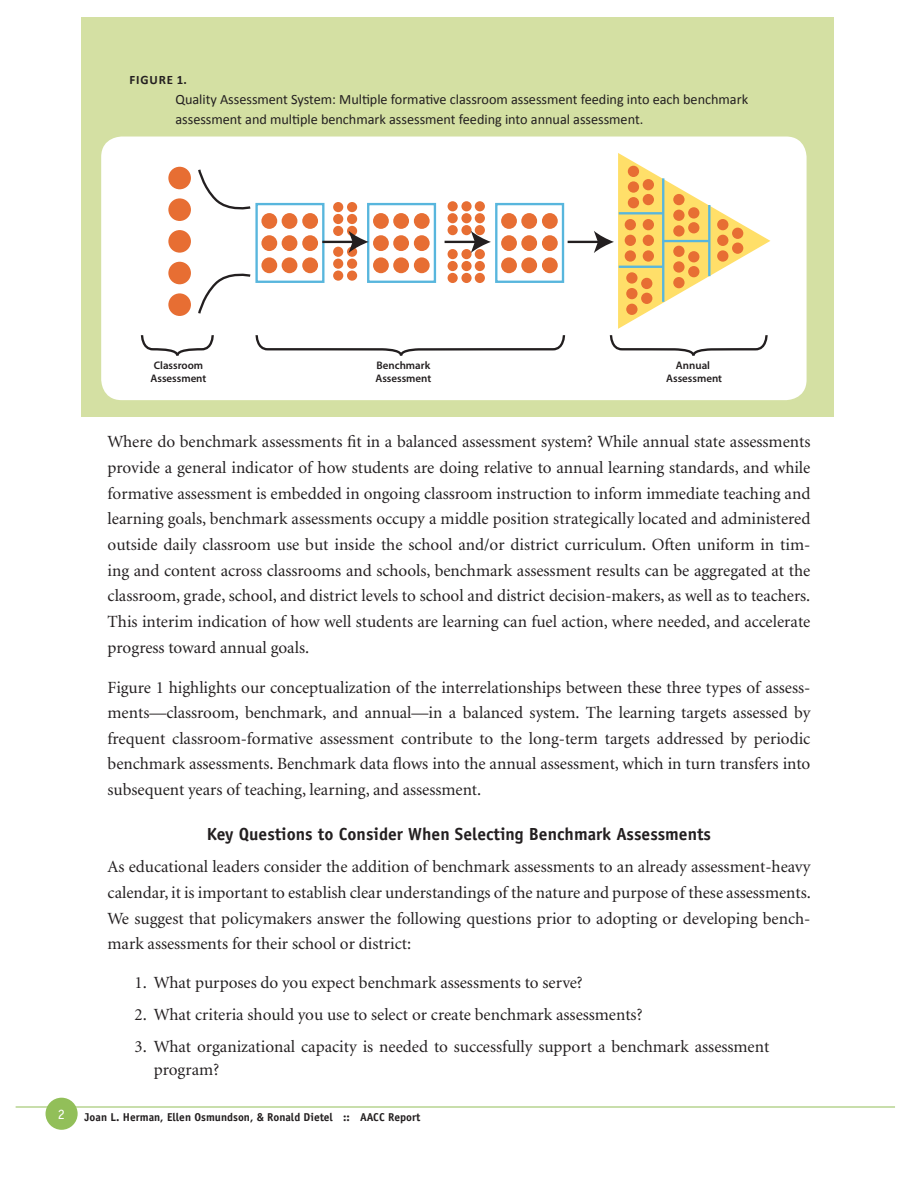
<style>
.page{position:relative;width:918px;height:1188px;background:#fff}
.page>*{position:absolute;margin:0;border:0;box-sizing:border-box;transform-origin:0 0}
.t1{font:700 17.55px "Officina Sans";color:#231f20}
.t2{font:17.1px/25.7px "Minion";color:#231f20;text-align:justify}
.t3{font:14.25px/20px "Calibri";color:#231f20}
.t4{font:14.25px "Officina Sans";color:#fff}
.t5{font:700 12.9px "Calibri";letter-spacing:.065em;color:#231f20}
.t6{font:700 11.4px "Officina Sans";color:#231f20}
.t7{font:600 10.95px/13.2px "Myriad Pro";color:#221e1f}
</style>
<div class="page">
<div style="left:46px;top:1098px;width:32px;height:32px;background:#92bf59;border-radius:50%"></div>
<hr style="left:16px;top:1107px;width:879px;height:1px;background:#92bf59">
<div style="left:81px;top:17px;width:752px;height:400px;background:#d4e0a3"></div>
<div style="left:101px;top:137px;width:706px;height:263px;background:#fff;border-radius:21px"></div>
<div style="left:255px;top:203px;width:70px;height:80px;border:2px solid #58b6dd"></div>
<div style="left:168px;top:167px;width:23px;height:22px;background:#e76e33;border-radius:50%"></div>
<div style="left:168px;top:198px;width:23px;height:23px;background:#e76e33;border-radius:50%"></div>
<div style="left:168px;top:230px;width:23px;height:23px;background:#e76e33;border-radius:50%"></div>
<div style="left:168px;top:262px;width:23px;height:22px;background:#e76e33;border-radius:50%"></div>
<div style="left:168px;top:293px;width:23px;height:23px;background:#e76e33;border-radius:50%"></div>
<div style="left:333px;top:247px;width:10px;height:10px;background:#e76e33;border-radius:50%"></div>
<div style="left:333px;top:259px;width:10px;height:10px;background:#e76e33;border-radius:50%"></div>
<div style="left:333px;top:271px;width:10px;height:10px;background:#e76e33;border-radius:50%"></div>
<div style="left:347px;top:247px;width:10px;height:10px;background:#e76e33;border-radius:50%"></div>
<div style="left:347px;top:259px;width:10px;height:10px;background:#e76e33;border-radius:50%"></div>
<div style="left:347px;top:271px;width:10px;height:10px;background:#e76e33;border-radius:50%"></div>
<div style="left:333px;top:202px;width:10px;height:10px;background:#e76e33;border-radius:50%"></div>
<div style="left:333px;top:214px;width:10px;height:10px;background:#e76e33;border-radius:50%"></div>
<div style="left:333px;top:226px;width:10px;height:10px;background:#e76e33;border-radius:50%"></div>
<div style="left:347px;top:202px;width:10px;height:10px;background:#e76e33;border-radius:50%"></div>
<div style="left:347px;top:214px;width:10px;height:10px;background:#e76e33;border-radius:50%"></div>
<div style="left:347px;top:226px;width:10px;height:10px;background:#e76e33;border-radius:50%"></div>
<div style="left:448px;top:249px;width:10px;height:10px;background:#e76e33;border-radius:50%"></div>
<div style="left:448px;top:261px;width:10px;height:10px;background:#e76e33;border-radius:50%"></div>
<div style="left:448px;top:273px;width:10px;height:10px;background:#e76e33;border-radius:50%"></div>
<div style="left:461px;top:249px;width:11px;height:10px;background:#e76e33;border-radius:50%"></div>
<div style="left:461px;top:261px;width:11px;height:10px;background:#e76e33;border-radius:50%"></div>
<div style="left:461px;top:273px;width:11px;height:10px;background:#e76e33;border-radius:50%"></div>
<div style="left:448px;top:201px;width:10px;height:10px;background:#e76e33;border-radius:50%"></div>
<div style="left:448px;top:213px;width:10px;height:10px;background:#e76e33;border-radius:50%"></div>
<div style="left:448px;top:225px;width:10px;height:10px;background:#e76e33;border-radius:50%"></div>
<div style="left:461px;top:201px;width:11px;height:10px;background:#e76e33;border-radius:50%"></div>
<div style="left:461px;top:213px;width:11px;height:10px;background:#e76e33;border-radius:50%"></div>
<div style="left:461px;top:225px;width:11px;height:10px;background:#e76e33;border-radius:50%"></div>
<div style="left:475px;top:249px;width:10px;height:10px;background:#e76e33;border-radius:50%"></div>
<div style="left:475px;top:261px;width:10px;height:10px;background:#e76e33;border-radius:50%"></div>
<div style="left:475px;top:273px;width:10px;height:10px;background:#e76e33;border-radius:50%"></div>
<div style="left:475px;top:201px;width:10px;height:10px;background:#e76e33;border-radius:50%"></div>
<div style="left:475px;top:213px;width:10px;height:10px;background:#e76e33;border-radius:50%"></div>
<div style="left:475px;top:225px;width:10px;height:10px;background:#e76e33;border-radius:50%"></div>
<div style="left:261px;top:213px;width:16px;height:16px;background:#e76e33;border-radius:50%"></div>
<div style="left:261px;top:235px;width:16px;height:16px;background:#e76e33;border-radius:50%"></div>
<div style="left:261px;top:257px;width:16px;height:16px;background:#e76e33;border-radius:50%"></div>
<div style="left:282px;top:213px;width:15px;height:16px;background:#e76e33;border-radius:50%"></div>
<div style="left:282px;top:235px;width:15px;height:16px;background:#e76e33;border-radius:50%"></div>
<div style="left:282px;top:257px;width:15px;height:16px;background:#e76e33;border-radius:50%"></div>
<div style="left:302px;top:213px;width:16px;height:16px;background:#e76e33;border-radius:50%"></div>
<div style="left:302px;top:235px;width:16px;height:16px;background:#e76e33;border-radius:50%"></div>
<div style="left:302px;top:257px;width:16px;height:16px;background:#e76e33;border-radius:50%"></div>
<div style="left:367px;top:203px;width:69px;height:80px;border:2px solid #58b6dd"></div>
<div style="left:373px;top:213px;width:16px;height:16px;background:#e76e33;border-radius:50%"></div>
<div style="left:373px;top:235px;width:16px;height:16px;background:#e76e33;border-radius:50%"></div>
<div style="left:373px;top:257px;width:16px;height:16px;background:#e76e33;border-radius:50%"></div>
<div style="left:393px;top:213px;width:16px;height:16px;background:#e76e33;border-radius:50%"></div>
<div style="left:393px;top:235px;width:16px;height:16px;background:#e76e33;border-radius:50%"></div>
<div style="left:393px;top:257px;width:16px;height:16px;background:#e76e33;border-radius:50%"></div>
<div style="left:414px;top:213px;width:16px;height:16px;background:#e76e33;border-radius:50%"></div>
<div style="left:414px;top:235px;width:16px;height:16px;background:#e76e33;border-radius:50%"></div>
<div style="left:414px;top:257px;width:16px;height:16px;background:#e76e33;border-radius:50%"></div>
<div style="left:495px;top:203px;width:69px;height:80px;border:2px solid #58b6dd"></div>
<div style="left:501px;top:213px;width:16px;height:16px;background:#e76e33;border-radius:50%"></div>
<div style="left:501px;top:235px;width:16px;height:16px;background:#e76e33;border-radius:50%"></div>
<div style="left:501px;top:257px;width:16px;height:16px;background:#e76e33;border-radius:50%"></div>
<div style="left:521px;top:213px;width:16px;height:16px;background:#e76e33;border-radius:50%"></div>
<div style="left:521px;top:235px;width:16px;height:16px;background:#e76e33;border-radius:50%"></div>
<div style="left:521px;top:257px;width:16px;height:16px;background:#e76e33;border-radius:50%"></div>
<div style="left:542px;top:213px;width:16px;height:16px;background:#e76e33;border-radius:50%"></div>
<div style="left:542px;top:235px;width:16px;height:16px;background:#e76e33;border-radius:50%"></div>
<div style="left:542px;top:257px;width:16px;height:16px;background:#e76e33;border-radius:50%"></div>
<svg style="left:198px;top:169px;width:53px;height:41px"></svg>
<svg style="left:198px;top:273px;width:53px;height:41px"></svg>
<hr style="left:322px;top:241px;width:32px;height:2px;background:#231f20">
<svg style="left:349px;top:231px;width:20px;height:22px"></svg>
<hr style="left:445px;top:241px;width:32px;height:2px;background:#231f20">
<svg style="left:471px;top:231px;width:20px;height:22px"></svg>
<hr style="left:568px;top:241px;width:32px;height:2px;background:#231f20">
<svg style="left:140px;top:335px;width:74px;height:21px"></svg>
<svg style="left:255px;top:335px;width:311px;height:21px"></svg>
<svg style="left:594px;top:153px;width:176px;height:203px"></svg>
<p class="t5" style="left:130px;top:72px;width:59px">FIGURE 1.</p>
<p class="t3" style="left:175px;top:89px;width:574px">Quality Assessment System: Multiple formative classroom assessment feeding into each benchmark assessment and multiple benchmark assessment feeding into annual assessment.</p>
<p class="t7" style="left:151px;top:359px;width:57px">Classroom<br>Assessment</p>
<p class="t7" style="left:375px;top:359px;width:57px">Benchmark<br>Assessment</p>
<p class="t7" style="left:666px;top:359px;width:57px;text-align:center">Annual<br>Assessment</p>
<p class="t2" style="left:108px;top:430px;width:704px">Where do benchmark assessments fit in a balanced assessment system? While annual state assessments provide a general indicator of how students are doing relative to annual learning standards, and while formative assessment is embedded in ongoing classroom instruction to inform immediate teaching and learning goals, benchmark assessments occupy a middle position strategically located and administered outside daily classroom use but inside the school and/or district curriculum. Often uniform in tim&shy;ing and content across classrooms and schools, benchmark assessment results can be aggregated at the classroom, grade, school, and district levels to school and district decision-makers, as well as to teachers.<br>This interim indication of how well students are learning can fuel action, where needed, and accelerate progress toward annual goals.</p>
<p class="t2" style="left:108px;top:676px;width:704px">Figure 1 highlights our conceptualization of the interrelationships between these three types of assess&shy;ments—classroom, benchmark, and annual—in a balanced system. The learning targets assessed by frequent classroom-formative assessment contribute to the long-term targets addressed by periodic benchmark assessments. Benchmark data flows into the annual assessment, which in turn transfers into subsequent years of teaching, learning, and assessment.</p>
<p class="t1" style="left:207px;top:827px;width:506px">Key Questions to Consider When Selecting Benchmark Assessments</p>
<p class="t2" style="left:108px;top:855px;width:705px">As educational leaders consider the addition of benchmark assessments to an already assessment-heavy calendar, it is important to establish clear understandings of the nature and purpose of these assessments.<br>We suggest that policymakers answer the following questions prior to adopting or developing bench&shy;mark assessments for their school or district:</p>
<p class="t2" style="left:135px;top:972px;width:450px">1. What purposes do you expect benchmark assessments to serve?</p>
<p class="t2" style="left:135px;top:1004px;width:510px">2. What criteria should you use to select or create benchmark assessments?</p>
<p class="t2" style="left:154px;top:1037px;width:617px;line-height:22.8px;text-indent:-19px">3. What organizational capacity is needed to successfully support a benchmark assessment program?</p>
<p class="t4" style="left:58px;top:1108px;width:9px">2</p>
<p class="t6" style="left:85px;top:1113px;width:337px">Joan L. Herman, Ellen Osmundson, &amp; Ronald Dietel :: AACC Report</p>
</div>
